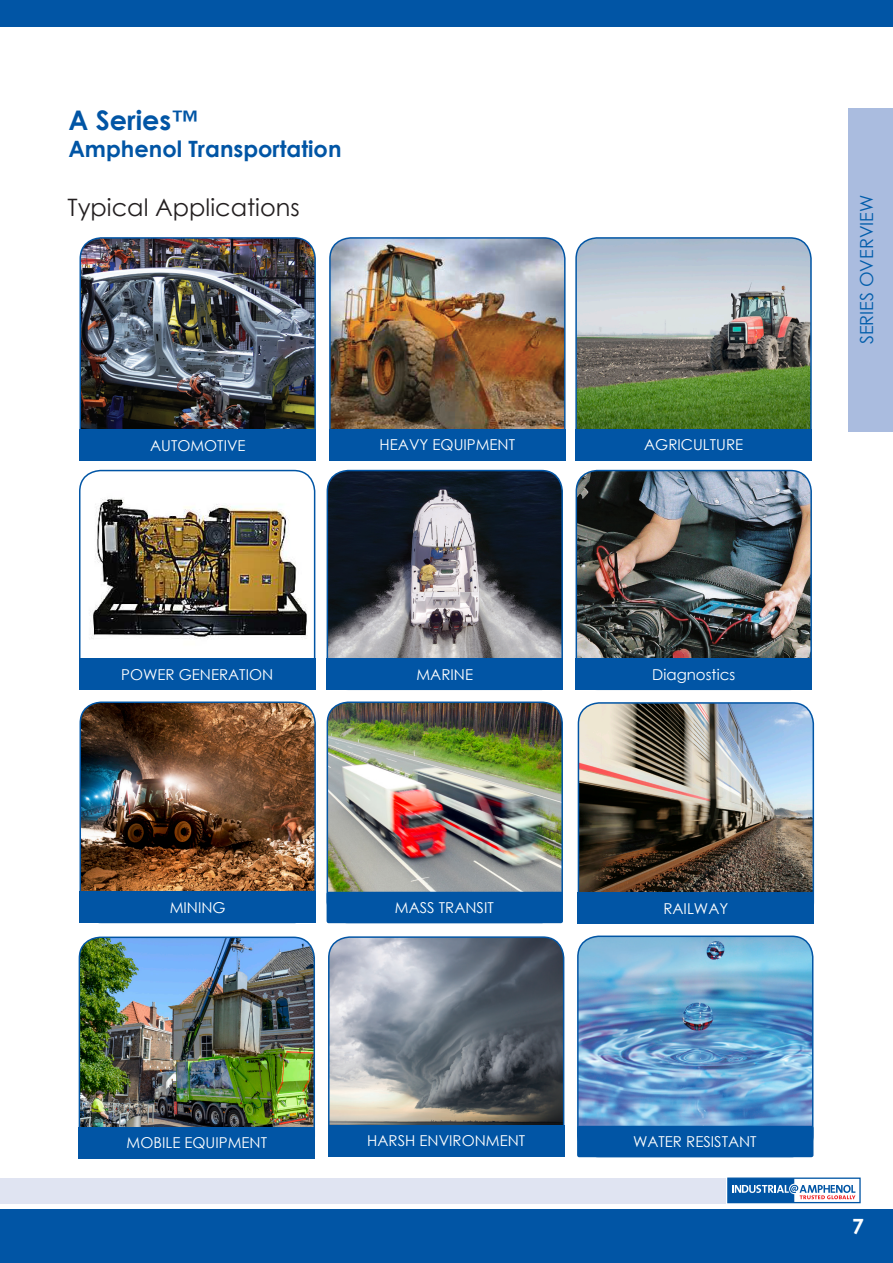
<style>
.page{position:relative;width:893px;height:1263px;background:#fff}
.page>*{position:absolute;margin:0;border:0;box-sizing:border-box;transform-origin:0 0}
.t1{font:700 27px "Century Gothic";color:#0155a5}
.t2{font:24px "Century Gothic";color:#231f20}
.t3{font:700 22.5px "Century Gothic";color:#0155a5}
.t4{font:700 21px "Century Gothic";color:#fff}
.t5{font:18px "Century Gothic";color:#015dab}
.t6{font:15px "Century Gothic";color:#fff}
</style>
<div class="page">
<div style="left:849px;top:108px;width:44px;height:323px;background:#aabcdf"></div>
<img style="left:80px;top:238px;width:233px;height:191px">
<div style="left:80px;top:237px;width:236px;height:222px;border:2px solid #0155a5;border-radius:21px"></div>
<img style="left:577px;top:238px;width:232px;height:191px">
<div style="left:575px;top:237px;width:237px;height:222px;border:2px solid #0155a5;border-radius:21px"></div>
<div style="left:575px;top:429px;width:237px;height:31px;background:#0155a5"></div>
<div style="left:80px;top:429px;width:236px;height:32px;background:#0155a5"></div>
<img style="left:330px;top:239px;width:233px;height:190px">
<div style="left:329px;top:237px;width:237px;height:222px;border:2px solid #0155a5;border-radius:21px"></div>
<img style="left:327px;top:471px;width:235px;height:188px">
<div style="left:327px;top:470px;width:236px;height:220px;border:2px solid #0155a5;border-radius:21px"></div>
<div style="left:327px;top:659px;width:236px;height:31px;background:#0155a5"></div>
<img style="left:80px;top:704px;width:233px;height:188px">
<div style="left:80px;top:701px;width:236px;height:222px;border:2px solid #0155a5;border-radius:21px"></div>
<div style="left:80px;top:892px;width:236px;height:31px;background:#0155a5"></div>
<img style="left:80px;top:471px;width:235px;height:168px">
<div style="left:79px;top:470px;width:236px;height:220px;border:2px solid #0155a5;border-radius:21px"></div>
<div style="left:79px;top:658px;width:236px;height:32px;background:#0155a5"></div>
<img style="left:576px;top:471px;width:235px;height:188px">
<div style="left:576px;top:470px;width:236px;height:220px;border:2px solid #0155a5;border-radius:21px"></div>
<div style="left:576px;top:659px;width:236px;height:31px;background:#0155a5"></div>
<div style="left:329px;top:429px;width:237px;height:31px;background:#0155a5"></div>
<img style="left:327px;top:704px;width:233px;height:188px">
<div style="left:327px;top:701px;width:236px;height:222px;border:2px solid #0155a5;border-radius:21px"></div>
<div style="left:327px;top:892px;width:236px;height:31px;background:#0155a5;border-radius:2px"></div>
<img style="left:578px;top:703px;width:235px;height:189px">
<div style="left:578px;top:702px;width:236px;height:222px;border:2px solid #0155a5;border-radius:21px"></div>
<div style="left:578px;top:892px;width:236px;height:32px;background:#0155a5"></div>
<img style="left:578px;top:936px;width:235px;height:190px">
<div style="left:577px;top:935px;width:236px;height:222px;border:2px solid #0155a5;border-radius:21px"></div>
<div style="left:577px;top:1126px;width:236px;height:31px;background:#0155a5;border-radius:2px"></div>
<img style="left:329px;top:937px;width:235px;height:188px">
<div style="left:328px;top:936px;width:236px;height:220px;border:2px solid #0155a5;border-radius:21px"></div>
<div style="left:328px;top:1125px;width:236px;height:31px;background:#0155a5"></div>
<img style="left:79px;top:939px;width:233px;height:188px">
<div style="left:79px;top:936px;width:236px;height:222px;border:2px solid #0155a5;border-radius:21px"></div>
<div style="left:79px;top:1127px;width:236px;height:31px;background:#0155a5"></div>
<div style="left:0;top:1210px;width:893px;height:53px;background:#0155a5"></div>
<div style="left:0;top:0;width:893px;height:26px;background:#0155a5"></div>
<div style="left:0;top:1178px;width:732px;height:26px;background:#e0e4f2"></div>
<div style="left:727px;top:1177px;width:134px;height:27px;background:#fff"></div>
<div style="left:727px;top:1177px;width:134px;height:26px;border:1px solid #0155a5"></div>
<svg style="left:728px;top:1178px;width:127px;height:24px"></svg>
<h1 class="t1" style="left:68px;top:110px;width:132px">A Series™</h1>
<h3 class="t3" style="left:68px;top:140px;width:275px">Amphenol Transportation</h3>
<h2 class="t2" style="left:68px;top:198px;width:234px">Typical Applications</h2>
<p class="t6" style="left:150px;top:440px;width:97px">AUTOMOTIVE</p>
<p class="t6" style="left:644px;top:439px;width:100px">AGRICULTURE</p>
<p class="t6" style="left:380px;top:439px;width:137px">HEAVY EQUIPMENT</p>
<p class="t6" style="left:121px;top:669px;width:153px">POWER GENERATION</p>
<p class="t6" style="left:652px;top:669px;width:84px">Diagnostics</p>
<p class="t6" style="left:416px;top:669px;width:58px">MARINE</p>
<p class="t6" style="left:170px;top:902px;width:57px">MINING</p>
<p class="t6" style="left:395px;top:902px;width:100px">MASS TRANSIT</p>
<p class="t6" style="left:663px;top:902px;width:66px">RAILWAY</p>
<p class="t6" style="left:127px;top:1137px;width:142px">MOBILE EQUIPMENT</p>
<p class="t6" style="left:367px;top:1135px;width:159px">HARSH ENVIRONMENT</p>
<p class="t6" style="left:633px;top:1136px;width:125px">WATER RESISTANT</p>
<p class="t5" style="left:859px;top:344px;width:151px;rotate:-90deg">SERIES OVERVIEW</p>
<h3 class="t4" style="left:852px;top:1218px;width:13px">7</h3>
</div>
